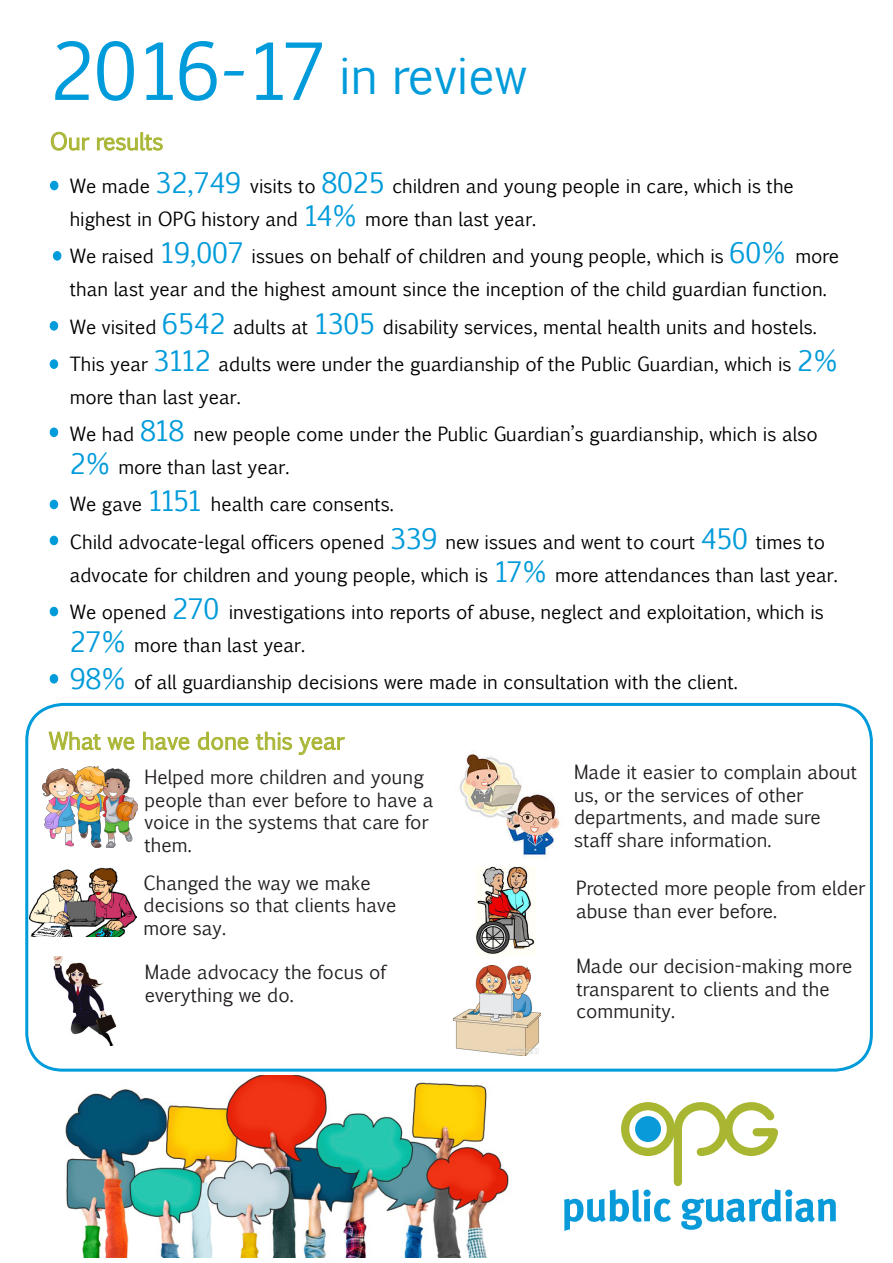
<style>
.page{position:relative;width:893px;height:1263px;background:#fff}
.page>*{position:absolute;margin:0;border:0;box-sizing:border-box;transform-origin:0 0}
.t1{font:75px "Euphemia CAS";letter-spacing:-.035em;color:#009bda}
.t2{font:49.5px "Euphemia CAS";color:#009bda}
.t3{font:22.5px "Euphemia CAS";color:#a9b533}
.t4{font:18.75px/33px "Euphemia CAS";color:#000}
.t5{font:18.75px/22.5px "Euphemia CAS";color:#231f20}
.s1{font-size:27px;color:#009bda}
</style>
<div class="page">
<img style="left:65px;top:1076px;width:444px;height:181px">
<svg style="left:564px;top:1102px;width:272px;height:129px"></svg>
<div style="left:50px;top:181px;width:8px;height:9px;background:#009bda;border-radius:50%"></div>
<div style="left:50px;top:181px;width:8px;height:9px;border:1px solid #009bda;border-radius:50%"></div>
<div style="left:50px;top:322px;width:8px;height:8px;background:#009bda;border-radius:50%"></div>
<div style="left:50px;top:321px;width:8px;height:10px;border:1px solid #009bda;border-radius:50%"></div>
<div style="left:50px;top:360px;width:8px;height:8px;background:#009bda;border-radius:50%"></div>
<div style="left:50px;top:359px;width:8px;height:10px;border:1px solid #009bda;border-radius:50%"></div>
<div style="left:50px;top:428px;width:8px;height:9px;background:#009bda;border-radius:50%"></div>
<div style="left:50px;top:427px;width:8px;height:10px;border:1px solid #009bda;border-radius:50%"></div>
<div style="left:50px;top:500px;width:8px;height:9px;background:#009bda;border-radius:50%"></div>
<div style="left:50px;top:500px;width:8px;height:9px;border:1px solid #009bda;border-radius:50%"></div>
<div style="left:50px;top:536px;width:8px;height:9px;background:#009bda;border-radius:50%"></div>
<div style="left:50px;top:536px;width:8px;height:9px;border:1px solid #009bda;border-radius:50%"></div>
<div style="left:50px;top:607px;width:8px;height:9px;background:#009bda;border-radius:50%"></div>
<div style="left:50px;top:607px;width:8px;height:9px;border:1px solid #009bda;border-radius:50%"></div>
<div style="left:50px;top:674px;width:8px;height:9px;background:#009bda;border-radius:50%"></div>
<div style="left:50px;top:674px;width:8px;height:9px;border:1px solid #009bda;border-radius:50%"></div>
<svg style="left:51px;top:132px;width:39px;height:19px"></svg>
<svg style="left:97px;top:132px;width:66px;height:19px"></svg>
<svg style="left:48px;top:732px;width:53px;height:18px"></svg>
<svg style="left:107px;top:737px;width:28px;height:14px"></svg>
<svg style="left:143px;top:732px;width:47px;height:19px"></svg>
<svg style="left:198px;top:732px;width:51px;height:19px"></svg>
<svg style="left:256px;top:732px;width:36px;height:18px"></svg>
<svg style="left:298px;top:737px;width:47px;height:19px"></svg>
<img style="left:53px;top:957px;width:64px;height:89px">
<img style="left:453px;top:966px;width:87px;height:89px">
<img style="left:30px;top:867px;width:106px;height:70px">
<img style="left:459px;top:754px;width:101px;height:105px">
<img style="left:42px;top:766px;width:95px;height:82px">
<img style="left:475px;top:866px;width:60px;height:89px">
<div style="left:25px;top:703px;width:848px;height:368px;border:3px solid #009bda;border-radius:36px"></div>
<div style="left:53px;top:252px;width:8px;height:8px;background:#009bda;border-radius:50%"></div>
<div style="left:53px;top:251px;width:8px;height:10px;border:1px solid #009bda;border-radius:50%"></div>
<p class="t1" style="left:50px;top:18px;width:277px">2016-17</p>
<p class="t3" style="left:50px;top:125px;width:115px">Our results</p>
<p class="t2" style="left:339px;top:39px;width:189px">in review</p>
<p class="t4" style="left:70px;top:170px;width:726px">We made <span class="s1">32,749</span> visits to <span class="s1">8025</span> children and young people in care, which is the highest in OPG history and <span class="s1">14%</span> more than last year.</p>
<p class="t4" style="left:70px;top:240px;width:771px">We raised <span class="s1">19,007</span> issues on behalf of children and young people, which is <span class="s1">60%</span> more than last year and the highest amount since the inception of the child guardian function.</p>
<p class="t4" style="left:70px;top:310px;width:748px">We visited <span class="s1">6542</span> adults at <span class="s1">1305</span> disability services, mental health units and hostels.</p>
<p class="t4" style="left:70px;top:347px;width:770px">This year <span class="s1">3112</span> adults were under the guardianship of the Public Guardian, which is <span class="s1">2% </span>more than last year.</p>
<p class="t4" style="left:70px;top:418px;width:750px">We had <span class="s1">818</span> new people come under the Public Guardian’s guardianship, which is also<br><span class="s1">2%</span> more than last year.</p>
<p class="t4" style="left:70px;top:488px;width:325px">We gave <span class="s1">1151</span> health care consents.</p>
<p class="t4" style="left:70px;top:525px;width:769px">Child advocate-legal officers opened <span class="s1">339</span> new issues and went to court <span class="s1">450</span> times to advocate for children and young people, which is <span class="s1">17%</span> more attendances than last year.</p>
<p class="t4" style="left:70px;top:595px;width:756px">We opened <span class="s1">270</span> investigations into reports of abuse, neglect and exploitation, which is<br><span class="s1">27%</span> more than last year.</p>
<p class="t4" style="left:70px;top:666px;width:669px"><span class="s1">98%</span> of all guardianship decisions were made in consultation with the client.</p>
<p class="t3" style="left:49px;top:725px;width:297px">What we have done this year</p>
<p class="t5" style="left:145px;top:766px;width:290px">Helped more children and young people than ever before to have a voice in the systems that care for them.</p>
<p class="t5" style="left:144px;top:871px;width:254px">Changed the way we make decisions so that clients have more say.</p>
<p class="t5" style="left:145px;top:961px;width:243px">Made advocacy the focus of everything we do.</p>
<p class="t5" style="left:574px;top:761px;width:285px">Made it easier to complain about us, or the services of other departments, and made sure staff share information.</p>
<p class="t5" style="left:576px;top:877px;width:291px">Protected more people from elder abuse than ever before.</p>
<p class="t5" style="left:576px;top:955px;width:277px">Made our decision-making more transparent to clients and the community.</p>
</div>
